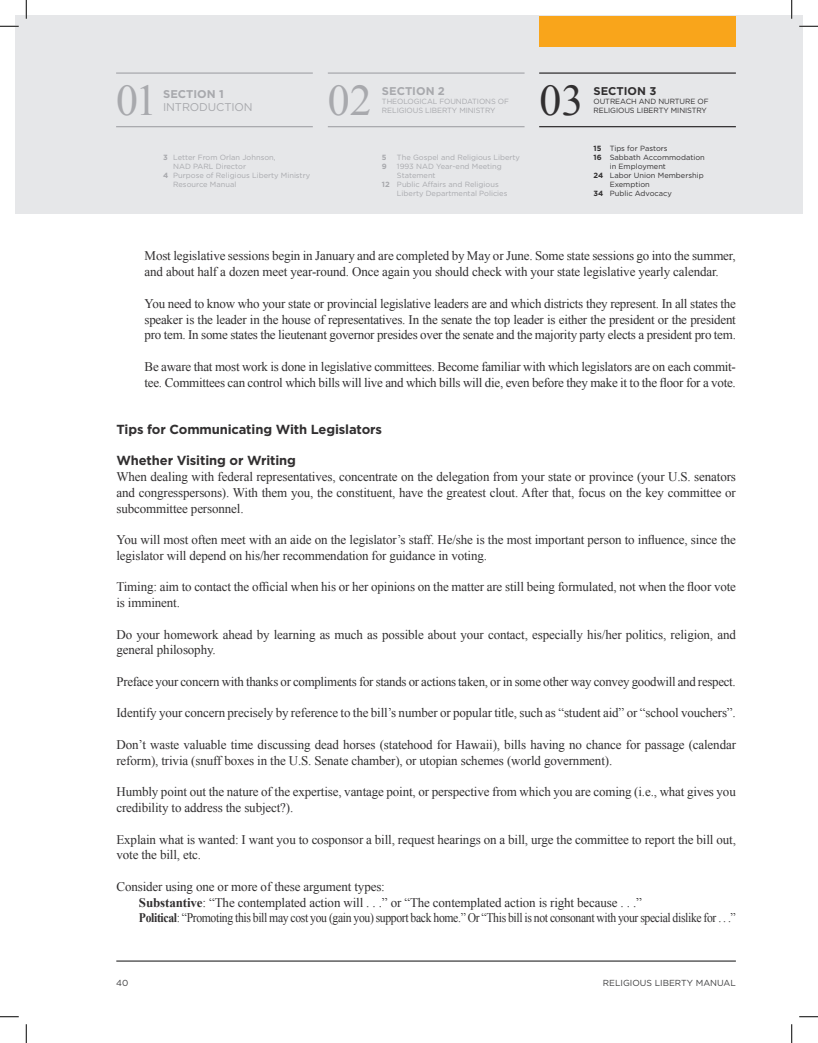
<style>
.page{position:relative;width:818px;height:1043px;background:#fff}
.page>*{position:absolute;margin:0;border:0;box-sizing:border-box;transform-origin:0 0}
.t1{font:43.75px "Times New Roman";color:#a8a9ad}
.t2{font:43.75px "Times New Roman";color:#312f30}
.t3{font:13.12px/15.8px "Times New Roman";letter-spacing:-.01em;color:#312f30}
.t4{font:13.12px "Times New Roman";letter-spacing:-.03em;color:#312f30;scale:.89 1}
.t5{font:700 13.12px "Gotham";letter-spacing:-.01em;color:#312f30}
.t6{font:700 11.25px "Gotham";color:#a8a9ad}
.t7{font:11.25px "Gotham";letter-spacing:-.01em;color:#a8a9ad}
.t8{font:700 11.25px "Gotham";color:#312f30}
.t9{font:8.75px "Gotham";color:#3e3e3f}
.t10{font:7.5px/9px "Gotham";color:#a8a9ad}
.t11{font:7.5px/9px "Gotham";color:#312f30}
.t12{font:700 7.5px "Gotham";color:#a8a9ad}
.s1{font-weight:700}
</style>
<div class="page">
<div style="left:15px;top:15px;width:787px;height:198px;background:#e6e7e9"></div>
<hr style="left:116px;top:960px;width:619px;height:1px;background:#3e3e3f">
<hr style="left:116px;top:72px;width:197px;height:2px;background:#a8a9ad">
<hr style="left:328px;top:72px;width:196px;height:2px;background:#a8a9ad">
<hr style="left:539px;top:72px;width:196px;height:2px;background:#312f30">
<hr style="left:116px;top:126px;width:197px;height:1px;background:#a8a9ad">
<hr style="left:328px;top:126px;width:196px;height:1px;background:#a8a9ad">
<hr style="left:539px;top:126px;width:196px;height:1px;background:#312f30">
<div style="left:539px;top:16px;width:196px;height:31px;background:#f9a51b"></div>
<svg style="left:0;top:25px;width:19px;height:2px"></svg>
<svg style="left:799px;top:25px;width:19px;height:2px"></svg>
<svg style="left:0;top:1016px;width:19px;height:1px"></svg>
<svg style="left:799px;top:1016px;width:19px;height:1px"></svg>
<svg style="left:25px;top:0;width:2px;height:19px"></svg>
<svg style="left:25px;top:1024px;width:2px;height:18px"></svg>
<svg style="left:791px;top:0;width:1px;height:19px"></svg>
<svg style="left:791px;top:1024px;width:1px;height:18px"></svg>
<h1 class="t1" style="left:116px;top:71px;width:43px">01</h1>
<h1 class="t1" style="left:328px;top:71px;width:45px">02</h1>
<h1 class="t2" style="left:539px;top:71px;width:45px">03</h1>
<p class="t6" style="left:382px;top:84px;width:64px">SECTION 2</p>
<p class="t10" style="left:382px;top:97px;width:129px">THEOLOGICAL FOUNDATIONS OF<br>RELIGIOUS LIBERTY MINISTRY</p>
<p class="t6" style="left:163px;top:86px;width:62px">SECTION 1</p>
<p class="t7" style="left:163px;top:100px;width:91px">INTRODUCTION</p>
<p class="t10" style="left:163px;top:153px;width:114px"><span class="s1">3</span> Letter From Orlan Johnson,</p>
<p class="t10" style="left:173px;top:162px;width:74px">NAD PARL Director</p>
<p class="t10" style="left:163px;top:171px;width:148px"><span class="s1">4</span> Purpose of Religious Liberty Ministry</p>
<p class="t10" style="left:173px;top:180px;width:65px">Resource Manual</p>
<p class="t12" style="left:382px;top:153px;width:6px">5</p>
<p class="t10" style="left:397px;top:153px;width:124px">The Gospel and Religious Liberty</p>
<p class="t12" style="left:382px;top:162px;width:6px">9</p>
<p class="t10" style="left:397px;top:162px;width:106px">1993 NAD Year-end Meeting</p>
<p class="t10" style="left:397px;top:171px;width:40px">Statement</p>
<p class="t10" style="left:382px;top:180px;width:118px"><span class="s1">12</span> Public Affairs and Religious</p>
<p class="t10" style="left:397px;top:189px;width:112px">Liberty Departmental Policies</p>
<p class="t8" style="left:593px;top:84px;width:64px">SECTION 3</p>
<p class="t11" style="left:593px;top:97px;width:117px">OUTREACH AND NURTURE OF<br>RELIGIOUS LIBERTY MINISTRY</p>
<p class="t11" style="left:593px;top:144px;width:76px"><span class="s1">15</span> Tips for Pastors</p>
<p class="t11" style="left:593px;top:153px;width:113px"><span class="s1">16</span> Sabbath Accommodation</p>
<p class="t11" style="left:609px;top:162px;width:58px">in Employment</p>
<p class="t11" style="left:593px;top:171px;width:112px"><span class="s1">24</span> Labor Union Membership</p>
<p class="t11" style="left:609px;top:180px;width:42px">Exemption</p>
<p class="t11" style="left:593px;top:189px;width:80px"><span class="s1">34</span> Public Advocacy</p>
<p class="t3" style="left:145px;top:248px;width:592px">Most legislative sessions begin in January and are completed by May or June. Some state sessions go into the summer, and about half a dozen meet year-round. Once again you should check with your state legislative yearly calendar.</p>
<p class="t3" style="left:145px;top:295px;width:592px;text-align:justify">You need to know who your state or provincial legislative leaders are and which districts they represent. In all states the speaker is the leader in the house of representatives. In the senate the top leader is either the president or the president pro tem. In some states the lieutenant governor presides over the senate and the majority party elects a president pro tem.</p>
<p class="t3" style="left:145px;top:358px;width:592px">Be aware that most work is done in legislative committees. Become familiar with which legislators are on each commit&shy;tee. Committees can control which bills will live and which bills will die, even before they make it to the floor for a vote.</p>
<p class="t5" style="left:116px;top:420px;width:267px">Tips for Communicating With Legislators</p>
<p class="t5" style="left:116px;top:452px;width:181px">Whether Visiting or Writing</p>
<p class="t3" style="left:116px;top:468px;width:621px;text-align:justify">When dealing with federal representatives, concentrate on the delegation from your state or province (your U.S. senators and congresspersons). With them you, the constituent, have the greatest clout. After that, focus on the key committee or subcommittee personnel.</p>
<p class="t3" style="left:116px;top:531px;width:621px">You will most often meet with an aide on the legislator’s staff. He/she is the most important person to influence, since the legislator will depend on his/her recommendation for guidance in voting.</p>
<p class="t3" style="left:116px;top:579px;width:621px">Timing: aim to contact the official when his or her opinions on the matter are still being formulated, not when the floor vote is imminent.</p>
<p class="t3" style="left:116px;top:626px;width:621px">Do your homework ahead by learning as much as possible about your contact, especially his/her politics, religion, and general philosophy.</p>
<p class="t3" style="left:116px;top:673px;width:621px">Preface your concern with thanks or compliments for stands or actions taken, or in some other way convey goodwill and respect.</p>
<p class="t3" style="left:116px;top:705px;width:621px">Identify your concern precisely by reference to the bill’s number or popular title, such as “student aid” or “school vouchers”.</p>
<p class="t3" style="left:116px;top:736px;width:621px">Don’t waste valuable time discussing dead horses (statehood for Hawaii), bills having no chance for passage (calendar reform), trivia (snuff boxes in the U.S. Senate chamber), or utopian schemes (world government).</p>
<p class="t3" style="left:116px;top:783px;width:621px">Humbly point out the nature of the expertise, vantage point, or perspective from which you are coming (i.e., what gives you credibility to address the subject?).</p>
<p class="t3" style="left:116px;top:831px;width:621px">Explain what is wanted: I want you to cosponsor a bill, request hearings on a bill, urge the committee to report the bill out, vote the bill, etc.</p>
<p class="t3" style="left:116px;top:878px;width:270px">Consider using one or more of these argument types:</p>
<p class="t3" style="left:139px;top:894px;width:504px"><span class="s1">Substantive</span>: “The contemplated action will . . .” or “The contemplated action is right because . . .”</p>
<p class="t4" style="left:139px;top:909px;width:672px"><span class="s1">Political</span>: “Promoting this bill may cost you (gain you) support back home.” Or “This bill is not consonant with your special dislike for . . .”</p>
<p class="t9" style="left:116px;top:977px;width:14px">40</p>
<p class="t9" style="left:603px;top:977px;width:134px">RELIGIOUS LIBERTY MANUAL</p>
</div>
